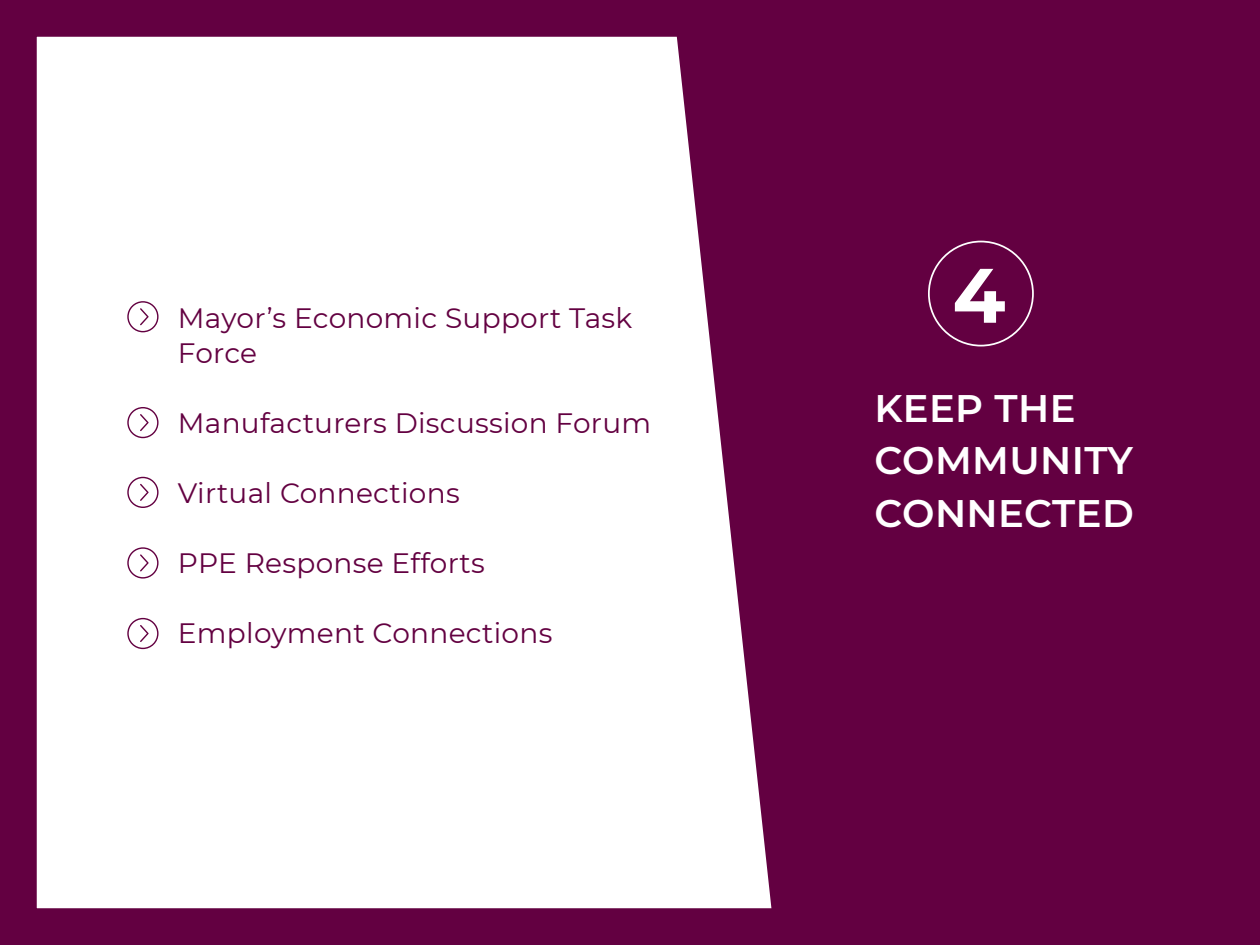
<style>
.page{position:relative;width:1260px;height:945px;background:#fff}
.page>*{position:absolute;margin:0;border:0;box-sizing:border-box;transform-origin:0 0}
.t1{font:700 77px "Montserrat";color:#fff}
.t2{font:600 38.5px/52.5px "Montserrat";letter-spacing:.01em;color:#fff}
.t3{font:28px/35px "Montserrat";letter-spacing:.01em;color:#630041}
</style>
<div class="page">
<div style="left:0;top:0;width:1017px;height:945px;border:37px solid #630041"></div>
<svg style="left:673px;top:0;width:587px;height:945px;background:#6f1450"></svg>
<svg style="left:127px;top:301px;width:32px;height:31px"></svg>
<div style="left:928px;top:241px;width:106px;height:105px;border:2px solid #fff;border-radius:50%"></div>
<svg style="left:127px;top:407px;width:32px;height:31px"></svg>
<svg style="left:127px;top:477px;width:32px;height:31px"></svg>
<svg style="left:127px;top:547px;width:32px;height:32px"></svg>
<svg style="left:127px;top:618px;width:32px;height:31px"></svg>
<p class="t3" style="left:178px;top:300px;width:456px">Mayor’s Economic Support Task<br>Force</p>
<p class="t3" style="left:178px;top:405px;width:475px">Manufacturers Discussion Forum</p>
<p class="t3" style="left:178px;top:475px;width:283px">Virtual Connections</p>
<p class="t3" style="left:178px;top:545px;width:309px">PPE Response Efforts</p>
<p class="t3" style="left:178px;top:615px;width:376px">Employment Connections</p>
<p class="t1" style="left:952px;top:240px;width:55px">4</p>
<p class="t2" style="left:874px;top:380px;width:261px">KEEP THE<br>COMMUNITY<br>CONNECTED</p>
</div>
